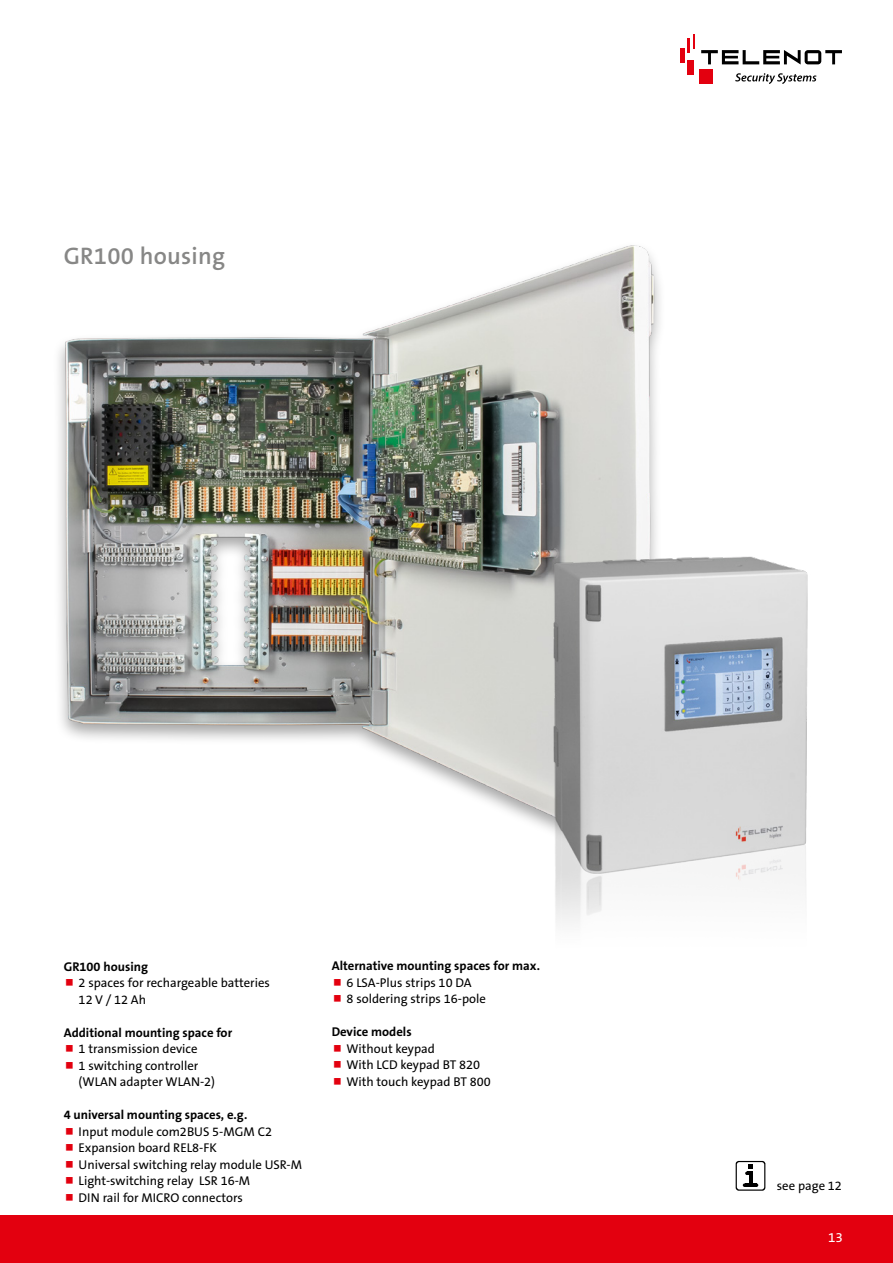
<style>
.page{position:relative;width:893px;height:1263px;background:#fff}
.page>*{position:absolute;margin:0;border:0;box-sizing:border-box;transform-origin:0 0}
.t1{font:600 24px "The Sans B Plus W6";letter-spacing:.01em;color:#878786}
.t2{font:13.5px "The Sans B Plus W5 Plain";color:#fff}
.t3{font:12.75px/16.5px "The Sans B Plus W5 Plain";color:#000}
.t4{font:700 12.75px "The Sans B Plus W7";color:#000}
</style>
<div class="page">
<div style="left:0;top:1215px;width:893px;height:48px;background:#e3000f"></div>
<div style="left:699px;top:69px;width:13px;height:15px;background:#e3000f"></div>
<hr style="left:680px;top:48px;width:4px;height:15px;background:#e3000f">
<hr style="left:687px;top:38px;width:3px;height:15px;background:#e3000f">
<svg style="left:693px;top:34px;width:1px;height:14px"></svg>
<div style="left:687px;top:60px;width:7px;height:15px;background:#e3000f"></div>
<svg style="left:701px;top:50px;width:141px;height:15px"></svg>
<svg style="left:735px;top:73px;width:81px;height:11px"></svg>
<img style="left:58px;top:245px;width:602px;height:583px">
<img style="left:546px;top:549px;width:262px;height:640px">
<svg style="left:735px;top:1161px;width:30px;height:30px"></svg>
<h1 class="t1" style="left:64px;top:241px;width:163px">GR100 housing</h1>
<p class="t4" style="left:64px;top:958px;width:86px">GR100 housing</p>
<p class="t3" style="left:79px;top:974px;width:193px">2 spaces for rechargeable batteries<br>12 V / 12 Ah</p>
<p class="t4" style="left:64px;top:1024px;width:170px">Additional mounting space for</p>
<p class="t3" style="left:79px;top:1040px;width:138px">1 transmission device<br>1 switching controller (WLAN adapter WLAN-2)</p>
<p class="t4" style="left:64px;top:1106px;width:185px">4 universal mounting spaces, e.g.</p>
<p class="t3" style="left:79px;top:1123px;width:225px">Input module com2BUS 5-MGM C2<br>Expansion board REL8-FK<br>Universal switching relay module USR-M<br>Light-switching relay LSR 16-M<br>DIN rail for MICRO connectors</p>
<p class="t4" style="left:332px;top:958px;width:210px">Alternative mounting spaces for max.</p>
<p class="t3" style="left:347px;top:974px;width:141px">6 LSA-Plus strips 10 DA<br>8 soldering strips 16-pole</p>
<p class="t4" style="left:332px;top:1024px;width:81px">Device models</p>
<p class="t3" style="left:347px;top:1040px;width:146px">Without keypad<br>With LCD keypad BT 820<br>With touch keypad BT 800</p>
<p class="t3" style="left:777px;top:1178px;width:67px">see page 12</p>
<p class="t2" style="left:828px;top:1229px;width:16px">13</p>
</div>
